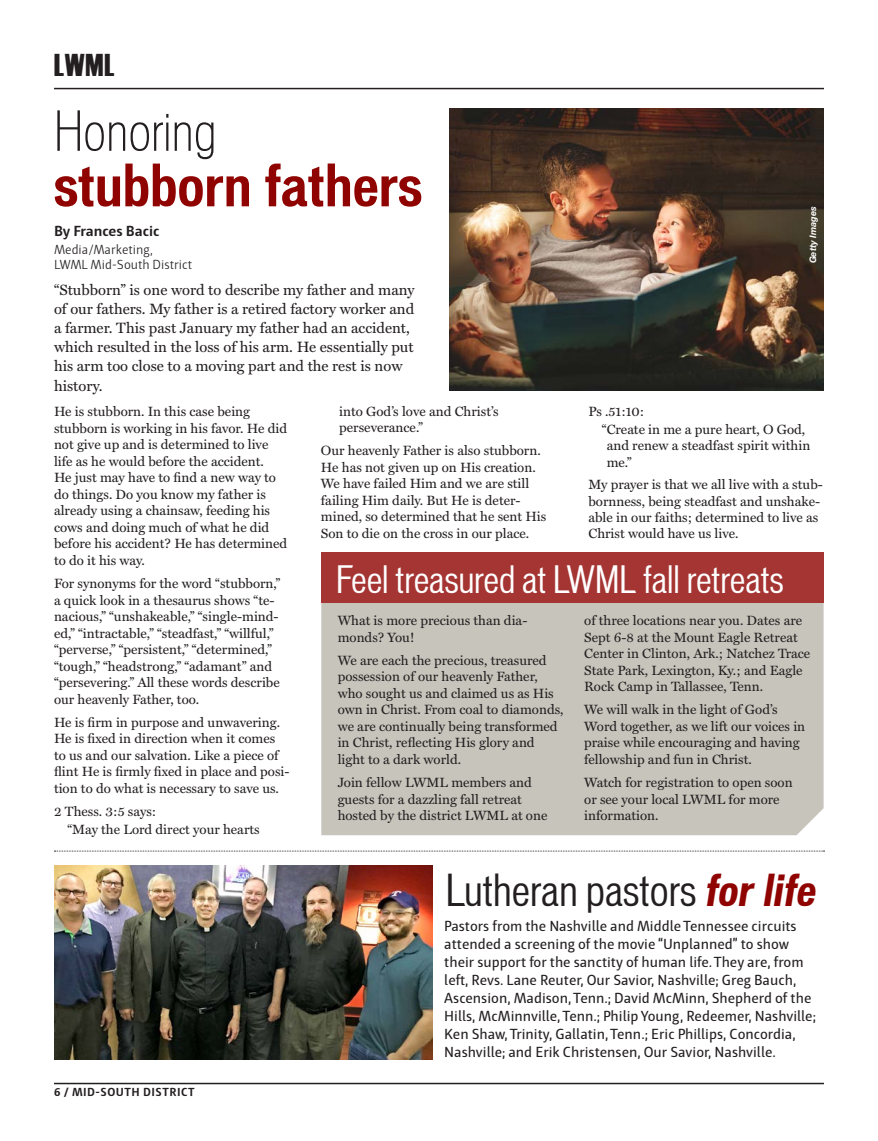
<style>
.page{position:relative;width:878px;height:1141px;background:#fff}
.page>*{position:absolute;margin:0;border:0;box-sizing:border-box;transform-origin:0 0}
.Submissions_Body_Tex{font:700 condensed 55.5px "Vonnes";color:#8f0300}
.Submissions_Body_Tex-2{font:300 condensed 52.5px "Vonnes";color:#231f20}
.Submissions_Body_Tex-3{font:condensed 42px "Vonnes";color:#231f20}
.Submissions_Body_Tex-4{font:condensed 36px "Vonnes";color:#fff}
.Interior_Header_Bar{font:31.5px "Haettenschweiler";color:#231f20}
.Submissions_Body_Tex-5{font:15px/18px "Haptic";color:#231f20}
.Submissions_Body_Tex-6{font:15px/19.2px "Miller Text";color:#231f20}
.c1{font:700 15px "Haptic";color:#231f20}
.Submissions_Body_Tex-7{font:13.5px/16.5px "Miller Text";color:#231f20}
.c1-2{font:13.5px/15px "Haptic Light 0 wt";color:#231f20}
.Footer_Left{font:700 12px "Haptic";letter-spacing:.04em;color:#231f20}
.Photo_Credit{font:italic 700 9px "Helvetica Neue LT Std";letter-spacing:-.01em;color:#fff}
.s1{font-weight:700;font-style:italic;font-stretch:expanded;color:#8f0300}
</style>
<div class="page">
<div style="left:321px;top:552px;width:502px;height:283px;background:#c7c4bc"></div>
<hr style="left:54px;top:1083px;width:770px;height:1px;background:#231f20">
<hr style="left:54px;top:88px;width:770px;height:1px;background:#231f20">
<img style="left:449px;top:108px;width:375px;height:282px">
<div style="left:321px;top:553px;width:503px;height:50px;background:#a53533"></div>
<svg style="left:54px;top:851px;width:770px;height:1px"></svg>
<img style="left:54px;top:866px;width:378px;height:194px">
<p class="Interior_Header_Bar" style="left:54px;top:47px;width:62px">LWML</p>
<p class="Submissions_Body_Tex-2" style="left:54px;top:99px;width:164px">Honoring</p>
<p class="Submissions_Body_Tex" style="left:54px;top:151px;width:370px">stubborn fathers</p>
<p class="c1" style="left:54px;top:222px;width:107px">By Frances Bacic</p>
<p class="c1-2" style="left:54px;top:242px;width:140px">Media/Marketing,<br>LWML Mid-South District</p>
<p class="Submissions_Body_Tex-6" style="left:54px;top:280px;width:362px">“Stubborn” is one word to describe my father and many of our fathers. My father is a retired factory worker and a farmer. This past January my father had an accident, which resulted in the loss of his arm. He essentially put his arm too close to a moving part and the rest is now history.</p>
<p class="Photo_Credit" style="left:807px;top:263px;width:59px;rotate:-90deg">Getty Images</p>
<p class="Submissions_Body_Tex-7" style="left:54px;top:404px;width:235px">He is stubborn. In this case being stubborn is working in his favor. He did not give up and is determined to live life as he would before the accident.<br>He just may have to find a new way to do things. Do you know my father is already using a chainsaw, feeding his cows and doing much of what he did before his accident? He has determined to do it his way.</p>
<p class="Submissions_Body_Tex-7" style="left:54px;top:575px;width:228px">For synonyms for the word “stubborn,” a quick look in a thesaurus shows “te&shy;nacious,” “unshakeable,” “single-mind&shy;ed,” “intractable,” “steadfast,” “willful,” “perverse,” “persistent,” “determined,” “tough,” “headstrong,” “adamant” and “persevering.” All these words describe our heavenly Father, too.</p>
<p class="Submissions_Body_Tex-7" style="left:54px;top:714px;width:237px">He is firm in purpose and unwavering.<br>He is fixed in direction when it comes to us and our salvation. Like a piece of flint He is firmly fixed in place and posi&shy;tion to do what is necessary to save us.</p>
<p class="Submissions_Body_Tex-7" style="left:54px;top:803px;width:104px">2 Thess. 3:5 says:</p>
<p class="Submissions_Body_Tex-7" style="left:68px;top:821px;width:194px">“May the Lord direct your hearts</p>
<p class="Footer_Left" style="left:54px;top:1084px;width:142px">6 / MID-SOUTH DISTRICT</p>
<p class="Submissions_Body_Tex-7" style="left:339px;top:403px;width:161px">into God’s love and Christ’s perseverance.”</p>
<p class="Submissions_Body_Tex-7" style="left:321px;top:443px;width:227px">Our heavenly Father is also stubborn.<br>He has not given up on His creation.<br>We have failed Him and we are still failing Him daily. But He is deter&shy;mined, so determined that he sent His Son to die on the cross in our place.</p>
<p class="Submissions_Body_Tex-7" style="left:588px;top:403px;width:57px">Ps .51:10:</p>
<p class="Submissions_Body_Tex-7" style="left:606px;top:421px;width:205px;text-indent:-5px">“Create in me a pure heart, O God, and renew a steadfast spirit within me.”</p>
<p class="Submissions_Body_Tex-7" style="left:588px;top:477px;width:236px">My prayer is that we all live with a stub&shy;bornness, being steadfast and unshake&shy;able in our faiths; determined to live as Christ would have us live.</p>
<p class="Submissions_Body_Tex-4" style="left:336px;top:557px;width:449px">Feel treasured at LWML fall retreats</p>
<p class="Submissions_Body_Tex-7" style="left:338px;top:613px;width:191px">What is more precious than dia&shy;monds? You!</p>
<p class="Submissions_Body_Tex-7" style="left:338px;top:652px;width:227px">We are each the precious, treasured possession of our heavenly Father, who sought us and claimed us as His own in Christ. From coal to diamonds, we are continually being transformed in Christ, reflecting His glory and light to a dark world.</p>
<p class="Submissions_Body_Tex-7" style="left:338px;top:775px;width:211px">Join fellow LWML members and guests for a dazzling fall retreat hosted by the district LWML at one</p>
<p class="Submissions_Body_Tex-7" style="left:584px;top:613px;width:227px">of three locations near you. Dates are Sept 6-8 at the Mount Eagle Retreat Center in Clinton, Ark.; Natchez Trace State Park, Lexington, Ky.; and Eagle Rock Camp in Tallassee, Tenn.</p>
<p class="Submissions_Body_Tex-7" style="left:584px;top:702px;width:222px">We will walk in the light of God’s Word together, as we lift our voices in praise while encouraging and having fellowship and fun in Christ.</p>
<p class="Submissions_Body_Tex-7" style="left:584px;top:774px;width:210px">Watch for registration to open soon or see your local LWML for more information.</p>
<p class="Submissions_Body_Tex-3" style="left:446px;top:864px;width:373px">Lutheran pastors <span class="s1">for life</span></p>
<p class="Submissions_Body_Tex-5" style="left:444px;top:917px;width:373px">Pastors from the Nashville and Middle Tennessee circuits attended a screening of the movie “Unplanned” to show their support for the sanctity of human life. They are, from left, Revs. Lane Reuter, Our Savior, Nashville; Greg Bauch, Ascension, Madison, Tenn.; David McMinn, Shepherd of the Hills, McMinnville, Tenn.; Philip Young, Redeemer, Nashville; Ken Shaw, Trinity, Gallatin, Tenn.; Eric Phillips, Concordia, Nashville; and Erik Christensen, Our Savior, Nashville.</p>
</div>
